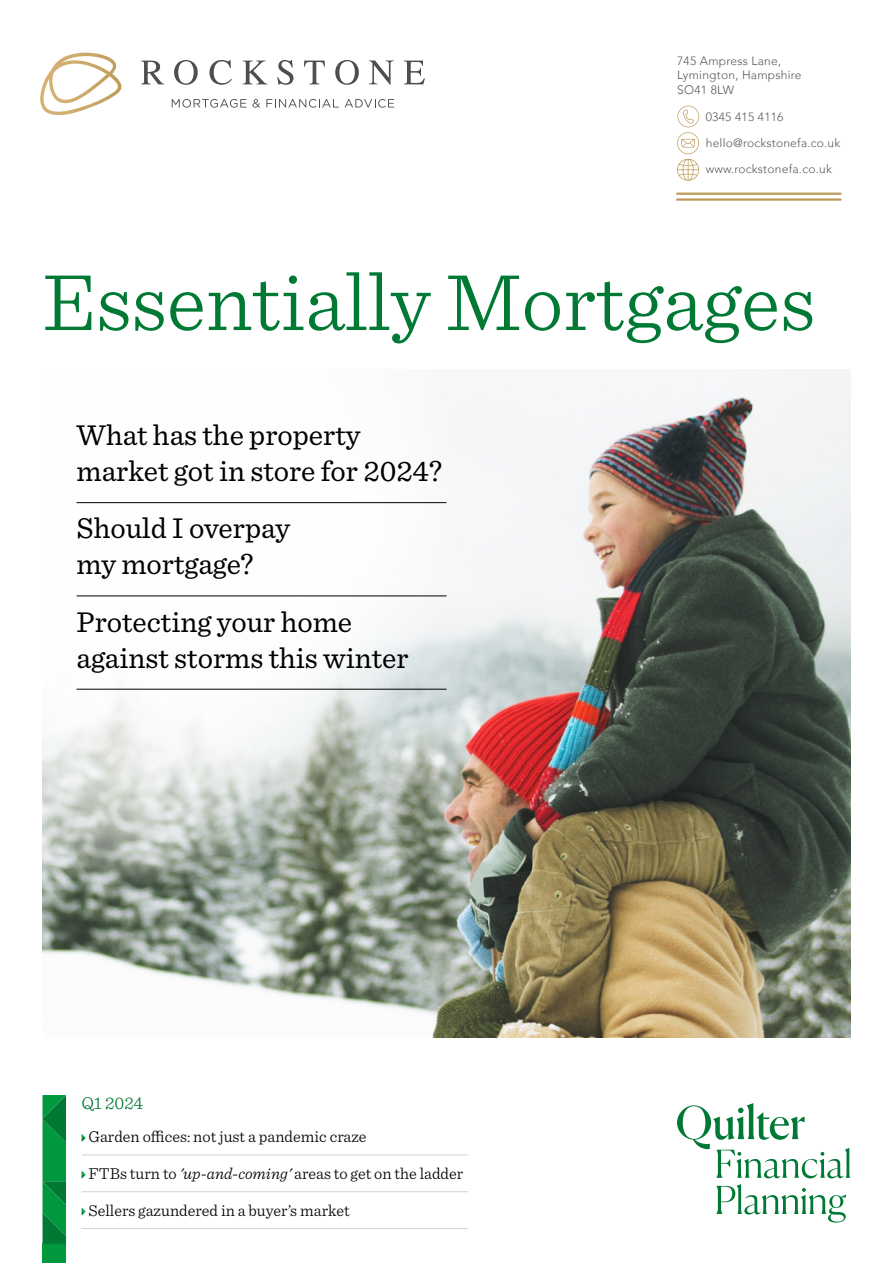
<style>
.page{position:relative;width:893px;height:1263px;background:#fff}
.page>*{position:absolute;margin:0;border:0;box-sizing:border-box;transform-origin:0 0}
.t1{font:300 84px "Sentinel";color:#007935}
.t2{font:30px/36px "Sentinel";color:#000}
.t3{font:300 18px "Sentinel";color:#007935}
.t4{font:300 16.5px "Sentinel";color:#000}
.t5{font:300 12px/14.4px "Avenir";letter-spacing:.02em;color:#57585a}
.s1{font-style:italic}
</style>
<div class="page">
<img style="left:43px;top:370px;width:807px;height:667px">
<svg style="left:42px;top:804px;width:368px;height:84px"></svg>
<svg style="left:43px;top:1095px;width:23px;height:168px"></svg>
<hr style="left:82px;top:1155px;width:386px;height:1px;background:#d0d0d0">
<hr style="left:82px;top:1191px;width:386px;height:1px;background:#d0d0d0">
<hr style="left:82px;top:1228px;width:386px;height:1px;background:#d0d0d0">
<svg style="left:82px;top:1134px;width:4px;height:8px"></svg>
<svg style="left:82px;top:1171px;width:4px;height:8px"></svg>
<svg style="left:82px;top:1208px;width:4px;height:7px"></svg>
<svg style="left:42px;top:370px;width:423px;height:434px"></svg>
<hr style="left:77px;top:502px;width:369px;height:1px;background:#000">
<hr style="left:77px;top:595px;width:369px;height:1px;background:#000">
<hr style="left:77px;top:689px;width:369px;height:1px;background:#000">
<svg style="left:677px;top:1103px;width:173px;height:119px"></svg>
<svg style="left:40px;top:53px;width:82px;height:62px"></svg>
<svg style="left:141px;top:61px;width:23px;height:23px"></svg>
<svg style="left:174px;top:60px;width:24px;height:25px"></svg>
<svg style="left:209px;top:60px;width:23px;height:25px"></svg>
<svg style="left:243px;top:61px;width:24px;height:23px"></svg>
<svg style="left:277px;top:60px;width:17px;height:25px"></svg>
<svg style="left:304px;top:61px;width:21px;height:23px"></svg>
<svg style="left:335px;top:60px;width:24px;height:25px"></svg>
<svg style="left:369px;top:60px;width:25px;height:25px"></svg>
<svg style="left:404px;top:61px;width:21px;height:23px"></svg>
<svg style="left:172px;top:99px;width:74px;height:9px"></svg>
<svg style="left:253px;top:99px;width:7px;height:9px"></svg>
<svg style="left:266px;top:99px;width:73px;height:9px"></svg>
<svg style="left:345px;top:99px;width:49px;height:9px"></svg>
<hr style="left:676px;top:193px;width:165px;height:2px;background:#bd9959">
<hr style="left:676px;top:198px;width:165px;height:3px;background:#bd9959">
<svg style="left:677px;top:106px;width:23px;height:75px"></svg>
<p class="t5" style="left:677px;top:53px;width:126px">745 Ampress Lane,<br>Lymington, Hampshire<br>SO41 8LW</p>
<p class="t5" style="left:706px;top:104px;width:136px;line-height:26.2px">0345 415 4116 hello@rockstonefa.co.uk www.rockstonefa.co.uk</p>
<h1 class="t1" style="left:43px;top:239px;width:775px">Essentially Mortgages</h1>
<h2 class="t2" style="left:77px;top:415px;width:367px">What has the property market got in store for 2024?</h2>
<h2 class="t2" style="left:77px;top:508px;width:215px">Should I overpay my mortgage?</h2>
<h2 class="t2" style="left:77px;top:602px;width:333px">Protecting your home against storms this winter</h2>
<p class="t3" style="left:82px;top:1090px;width:63px">Q1 2024</p>
<p class="t4" style="left:89px;top:1124px;width:279px">Garden offices: not just a pandemic craze</p>
<p class="t4" style="left:89px;top:1161px;width:376px">FTBs turn to <span class="s1">'up-and-coming'</span> areas to get on the ladder</p>
<p class="t4" style="left:89px;top:1198px;width:263px">Sellers gazundered in a buyer’s market</p>
</div>
